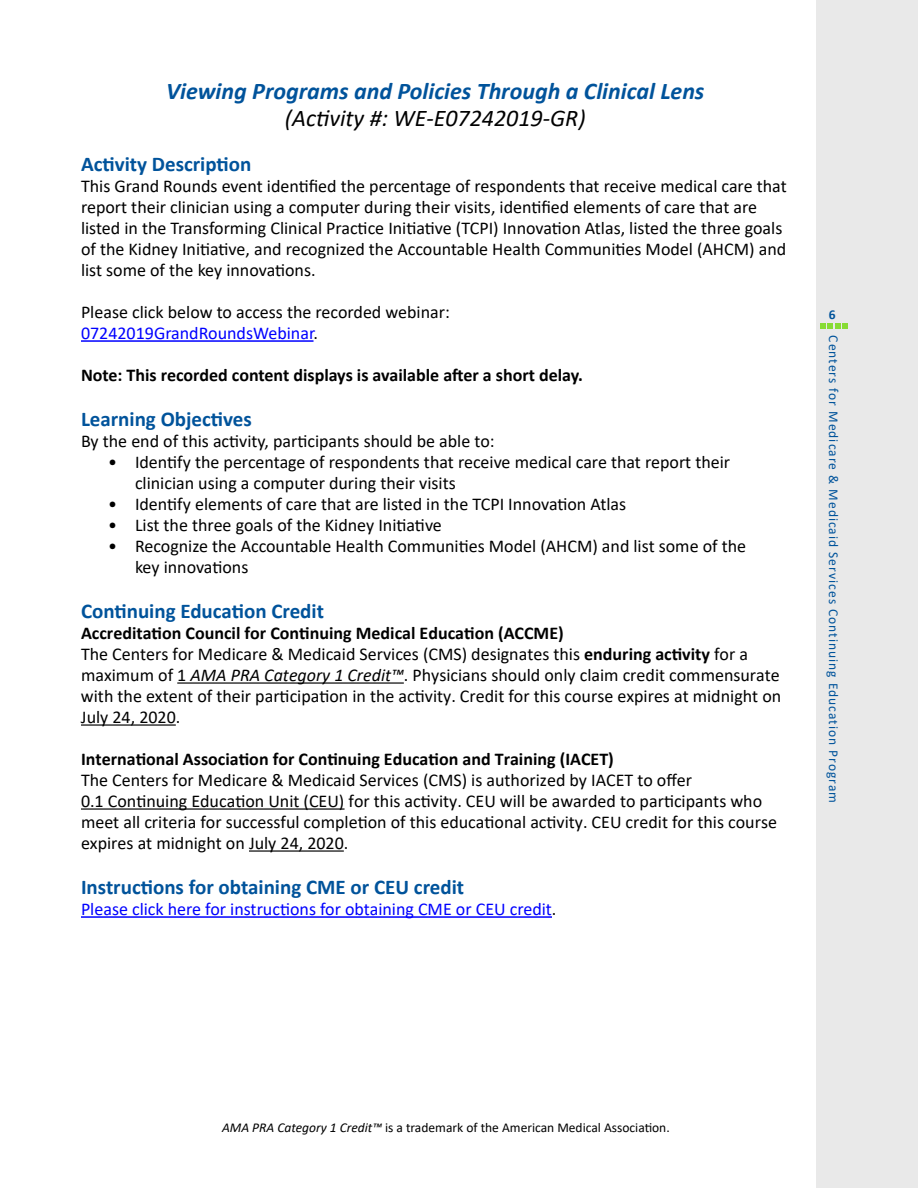
<style>
.page{position:relative;width:918px;height:1188px;background:#fff}
.page>*{position:absolute;margin:0;border:0;box-sizing:border-box;transform-origin:0 0}
.t1{font:italic 700 24px/27px "Calibri";color:#00539b;text-align:center}
.t2{font:700 21px "Calibri";color:#00539b}
.Bullet{font:18px/21px "Calibri";color:#000}
.t3{font:700 18px "Calibri";color:#000}
.t4{font:18px "Calibri";color:#00f}
.t5{font:13.5px "Calibri";color:#000}
.t6{font:13.5px "Calibri";letter-spacing:.075em;color:#00539b}
.t7{font:700 13.5px "Calibri";color:#00539b}
.s1{font-weight:400;color:#000}
.s2{color:#000}
.s3{font-weight:700}
.s4{font-style:italic}
</style>
<div class="page">
<div style="left:816px;top:0;width:102px;height:1188px;background:#e9e9e9"></div>
<svg style="left:820px;top:323px;width:28px;height:6px"></svg>
<hr style="left:81px;top:340px;width:233px;height:2px;background:#00f">
<hr style="left:177px;top:682px;width:227px;height:2px;background:#000">
<hr style="left:81px;top:724px;width:95px;height:2px;background:#000">
<hr style="left:81px;top:808px;width:264px;height:2px;background:#000">
<hr style="left:249px;top:850px;width:95px;height:2px;background:#000">
<hr style="left:81px;top:916px;width:471px;height:2px;background:#00f">
<h2 class="t1" style="left:166px;top:77px;width:540px">Viewing Programs and Policies Through a Clinical Lens <span class="s1">(Activity #: WE-E07242019-GR)</span></h2>
<h3 class="t2" style="left:81px;top:149px;width:172px">Activity Description</h3>
<p class="Bullet" style="left:81px;top:175px;width:707px">This Grand Rounds event identified the percentage of respondents that receive medical care that report their clinician using a computer during their visits, identified elements of care that are listed in the Transforming Clinical Practice Initiative (TCPI) Innovation Atlas, listed the three goals of the Kidney Initiative, and recognized the Accountable Health Communities Model (AHCM) and list some of the key innovations.</p>
<p class="Bullet" style="left:81px;top:301px;width:370px">Please click below to access the recorded webinar:</p>
<p class="t4" style="left:81px;top:321px;width:239px">07242019GrandRoundsWebinar<span class="s2">.</span></p>
<p class="t3" style="left:81px;top:362px;width:503px">Note: This recorded content displays is available after a short delay.</p>
<h3 class="t2" style="left:81px;top:404px;width:172px">Learning Objectives</h3>
<p class="Bullet" style="left:81px;top:430px;width:415px">By the end of this activity, participants should be able to:</p>
<p class="Bullet" style="left:108px;top:451px;width:624px">• Identify the percentage of respondents that receive medical care that report their</p>
<p class="Bullet" style="left:135px;top:472px;width:322px">clinician using a computer during their visits</p>
<p class="Bullet" style="left:108px;top:493px;width:520px">• Identify elements of care that are listed in the TCPI Innovation Atlas</p>
<p class="Bullet" style="left:108px;top:514px;width:335px">• List the three goals of the Kidney Initiative</p>
<p class="Bullet" style="left:108px;top:535px;width:640px">• Recognize the Accountable Health Communities Model (AHCM) and list some of the</p>
<p class="Bullet" style="left:135px;top:556px;width:115px">key innovations</p>
<h3 class="t2" style="left:81px;top:596px;width:244px">Continuing Education Credit</h3>
<p class="t3" style="left:81px;top:620px;width:484px">Accreditation Council for Continuing Medical Education (ACCME)</p>
<p class="Bullet" style="left:81px;top:643px;width:702px">The Centers for Medicare &amp; Medicaid Services (CMS) designates this <span class="s3">enduring activity</span> for a maximum of 1 <span class="s4">AMA PRA Category 1 Credit™</span>. Physicians should only claim credit commensurate with the extent of their participation in the activity. Credit for this course expires at midnight on July 24, 2020.</p>
<p class="t3" style="left:81px;top:746px;width:534px">International Association for Continuing Education and Training (IACET)</p>
<p class="Bullet" style="left:81px;top:769px;width:613px">The Centers for Medicare &amp; Medicaid Services (CMS) is authorized by IACET to offer</p>
<p class="Bullet" style="left:81px;top:790px;width:698px">0.1 Continuing Education Unit (CEU) for this activity. CEU will be awarded to participants who meet all criteria for successful completion of this educational activity. CEU credit for this course expires at midnight on July 24, 2020.</p>
<h3 class="t2" style="left:81px;top:872px;width:385px">Instructions for obtaining CME or CEU credit</h3>
<p class="t4" style="left:81px;top:897px;width:477px">Please click here for instructions for obtaining CME or CEU credit<span class="s2">.</span></p>
<p class="t7" style="left:829px;top:305px;width:8px">6</p>
<p class="t6" style="left:843px;top:335px;width:469px;rotate:90deg">Centers for Medicare &amp; Medicaid Services Continuing Education Program</p>
<p class="t5" style="left:222px;top:1118px;width:449px"><span class="s4">AMA PRA Category 1 Credit™</span> is a trademark of the American Medical Association.</p>
</div>
